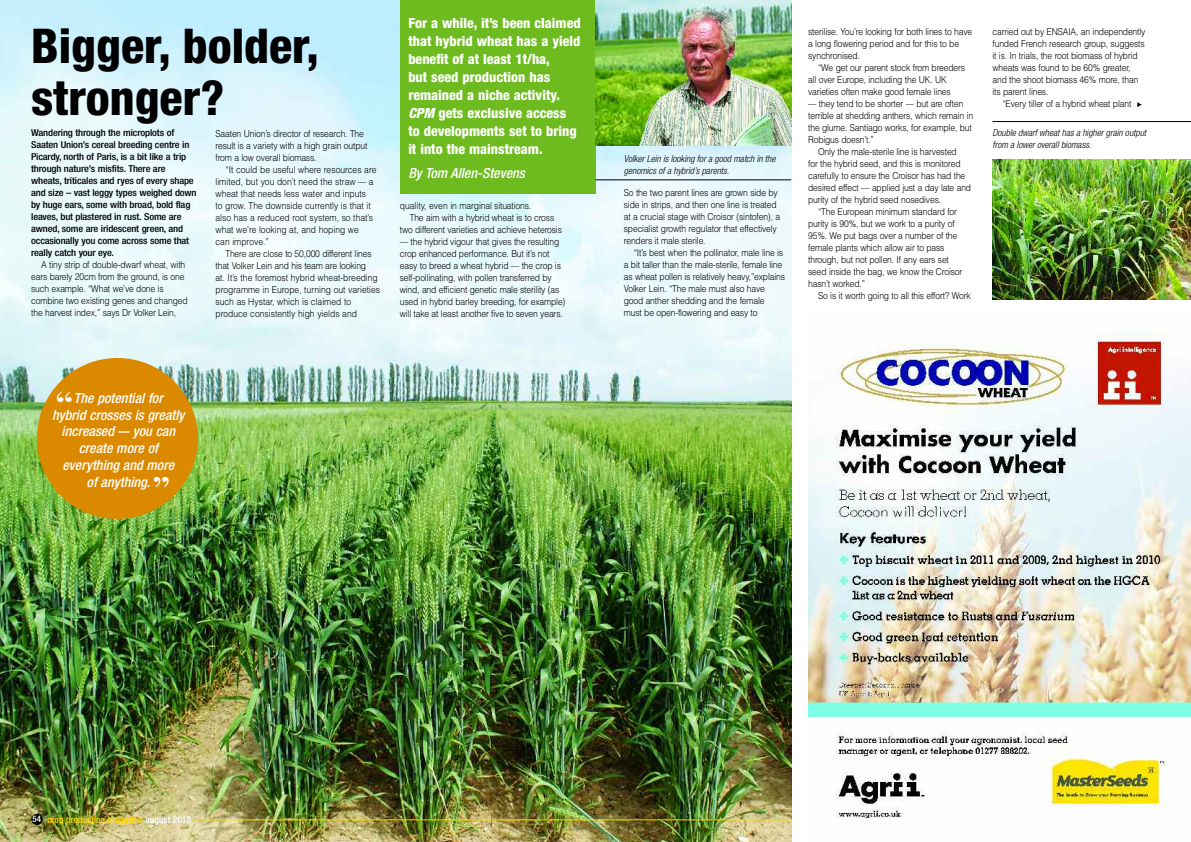
<style>
.page{position:relative;width:1191px;height:842px;background:#fff}
.page>*{position:absolute;margin:0;border:0;box-sizing:border-box;transform-origin:0 0}
.t1{font:800 condensed 48px/52px "Helvetica Neue";color:#000}
.t2{font:700 32px "Bodoni BT";color:#fff}
.t3{font:800 condensed 14px/18px "Helvetica Neue";color:#fff}
.t4{font:italic 500 condensed 14px/16.8px "Helvetica Neue";color:#fff;text-align:center}
.t5{font:300 9.5px/12px "Helvetica";letter-spacing:-.015em;color:#000;scale:.9 1}
.t6{font:500 condensed 9.5px/12px "Helvetica Neue";letter-spacing:-.015em;color:#000;scale:1.1 1}
.t7{font:italic 300 condensed 9.5px/12px "Helvetica Neue";color:#000}
.t8{font:500 condensed 9.5px "Helvetica Neue";color:#ffd902}
.s1{font-style:italic}
.s2{font-size:9px;color:#fff}
.s3{color:#fff}
</style>
<div class="page">
<img style="left:0;top:0;width:791px;height:842px">
<div style="left:400px;top:0;width:195px;height:194px;background:#6ebb20"></div>
<div style="left:37px;top:358px;width:161px;height:161px;background:#db8a00;border-radius:50%"></div>
<img style="left:595px;top:0;width:196px;height:145px">
<hr style="left:595px;top:180px;width:196px;height:1px;background:#000">
<div style="left:31px;top:814px;width:12px;height:11px;background:#000;border-radius:50%"></div>
<hr style="left:193px;top:819px;width:598px;height:1px;background:#ffd902">
<img style="left:992px;top:160px;width:199px;height:139px">
<hr style="left:992px;top:121px;width:199px;height:1px;background:#000">
<img style="left:808px;top:333px;width:383px;height:486px">
<h1 class="t1" style="left:31px;top:24px;width:289px">Bigger, bolder, stronger?</h1>
<h3 class="t3" style="left:408px;top:16px;width:174px">For a while, it’s been claimed that hybrid wheat has a yield benefit of at least 1t/ha,<br>but seed production has remained a niche activity.<br><span class="s1">CPM</span> gets exclusive access to developments set to bring it into the mainstream.</h3>
<h3 class="t4" style="left:408px;top:166px;width:118px">By Tom Allen-Stevens</h3>
<p class="t6" style="left:31px;top:128px;width:152px">Wandering through the microplots of Saaten Union’s cereal breeding centre in Picardy, north of Paris, is a bit like a trip through nature’s misfits. There are wheats, triticales and ryes of every shape and size – vast leggy types weighed down by huge ears, some with broad, bold flag leaves, but plastered in rust. Some are awned, some are iridescent green, and occasionally you come across some that really catch your eye.</p>
<p class="t5" style="left:31px;top:259px;width:175px;text-indent:10px">A tiny strip of double-dwarf wheat, with ears barely 20cm from the ground, is one such example. “What we’ve done is combine two existing genes and changed the harvest index,” says Dr Volker Lein,</p>
<p class="t5" style="left:215px;top:128px;width:170px">Saaten Union’s director of research. The result is a variety with a high grain output from a low overall biomass.</p>
<p class="t5" style="left:215px;top:164px;width:180px;text-indent:10px">“It could be useful where resources are limited, but you don’t need the straw –– a wheat that needs less water and inputs<br>to grow. The downside currently is that it also has a reduced root system, so that’s what we’re looking at, and hoping we<br>can improve.”</p>
<p class="t5" style="left:215px;top:248px;width:184px;text-indent:10px">There are close to 50,000 different lines that Volker Lein and his team are looking<br>at. It’s the foremost hybrid wheat-breeding programme in Europe, turning out varieties such as Hystar, which is claimed to produce consistently high yields and</p>
<p class="t5" style="left:400px;top:200px;width:148px">quality, even in marginal situations.</p>
<p class="t5" style="left:410px;top:212px;width:162px">The aim with a hybrid wheat is to cross</p>
<p class="t5" style="left:400px;top:224px;width:182px">two different varieties and achieve heterosis</p>
<p class="t5" style="left:400px;top:236px;width:179px">–– the hybrid vigour that gives the resulting</p>
<p class="t5" style="left:400px;top:248px;width:168px">crop enhanced performance. But it’s not</p>
<p class="t5" style="left:400px;top:260px;width:181px">easy to breed a wheat hybrid –– the crop is</p>
<p class="t5" style="left:400px;top:272px;width:170px">self-pollinating, with pollen transferred by</p>
<p class="t5" style="left:400px;top:284px;width:179px">wind, and efficient genetic male sterility (as</p>
<p class="t5" style="left:400px;top:296px;width:185px">used in hybrid barley breeding, for example)</p>
<p class="t5" style="left:400px;top:308px;width:183px">will take at least another five to seven years.</p>
<h2 class="t2" style="left:55px;top:392px;width:19px">“</h2>
<h3 class="t4" style="left:52px;top:391px;width:134px">The potential for<br>hybrid crosses is greatly increased –– you can create more of everything and more<br>of anything.</h3>
<h2 class="t2" style="left:152px;top:477px;width:19px">”</h2>
<p class="t7" style="left:624px;top:153px;width:153px">Volker Lein is looking for a good match in the genomics of a hybrid’s parents.</p>
<p class="t5" style="left:624px;top:187px;width:175px">So the two parent lines are grown side by side in strips, and then one line is treated at a crucial stage with Croisor (sintofen), a specialist growth regulator that effectively renders it male sterile.</p>
<p class="t5" style="left:624px;top:247px;width:181px;text-indent:10px">“It’s best when the pollinator, male line is a bit taller than the male-sterile, female line as wheat pollen is relatively heavy,”explains Volker Lein. “The male must also have good anther shedding and the female must be open-flowering and easy to</p>
<p class="t5" style="left:808px;top:26px;width:184px">sterilise. You’re looking for both lines to have a long flowering period and for this to be synchronised.</p>
<p class="t5" style="left:818px;top:62px;width:165px">“We get our parent stock from breeders</p>
<p class="t5" style="left:808px;top:74px;width:155px">all over Europe, including the UK. UK</p>
<p class="t5" style="left:808px;top:86px;width:160px">varieties often make good female lines</p>
<p class="t5" style="left:808px;top:98px;width:174px">–– they tend to be shorter –– but are often</p>
<p class="t5" style="left:808px;top:110px;width:185px">terrible at shedding anthers, which remain in</p>
<p class="t5" style="left:808px;top:122px;width:183px">the glume. Santiago works, for example, but</p>
<p class="t5" style="left:808px;top:134px;width:75px">Robigus doesn’t.”</p>
<p class="t5" style="left:818px;top:146px;width:156px">Only the male-sterile line is harvested</p>
<p class="t5" style="left:808px;top:158px;width:171px">for the hybrid seed, and this is monitored</p>
<p class="t5" style="left:808px;top:170px;width:176px">carefully to ensure the Croisor has had the</p>
<p class="t5" style="left:808px;top:182px;width:183px">desired effect –– applied just a day late and</p>
<p class="t5" style="left:808px;top:194px;width:149px">purity of the hybrid seed nosedives.</p>
<p class="t5" style="left:818px;top:206px;width:156px">“The European minimum standard for</p>
<p class="t5" style="left:808px;top:218px;width:164px">purity is 90%, but we work to a purity of</p>
<p class="t5" style="left:808px;top:230px;width:167px">95%. We put bags over a number of the</p>
<p class="t5" style="left:808px;top:242px;width:153px">female plants which allow air to pass</p>
<p class="t5" style="left:808px;top:254px;width:158px">through, but not pollen. If any ears set</p>
<p class="t5" style="left:808px;top:266px;width:173px">seed inside the bag, we know the Croisor</p>
<p class="t5" style="left:808px;top:278px;width:65px">hasn’t worked.”</p>
<p class="t5" style="left:818px;top:290px;width:171px">So is it worth going to all this effort? Work</p>
<p class="t5" style="left:992px;top:26px;width:171px">carried out by ENSAIA, an independently funded French research group, suggests it is. In trials, the root biomass of hybrid wheats was found to be 60% greater, and the shoot biomass 46% more, than its parent lines.</p>
<p class="t5" style="left:1002px;top:98px;width:145px">“Every tiller of a hybrid wheat plant</p>
<p class="t7" style="left:992px;top:127px;width:155px">Double dwarf wheat has a higher grain output from a lower overall biomass.</p>
<p class="t8" style="left:33px;top:816px;width:160px"><span class="s2">54</span> crop production magazine <span class="s3">august 2012</span></p>
</div>
